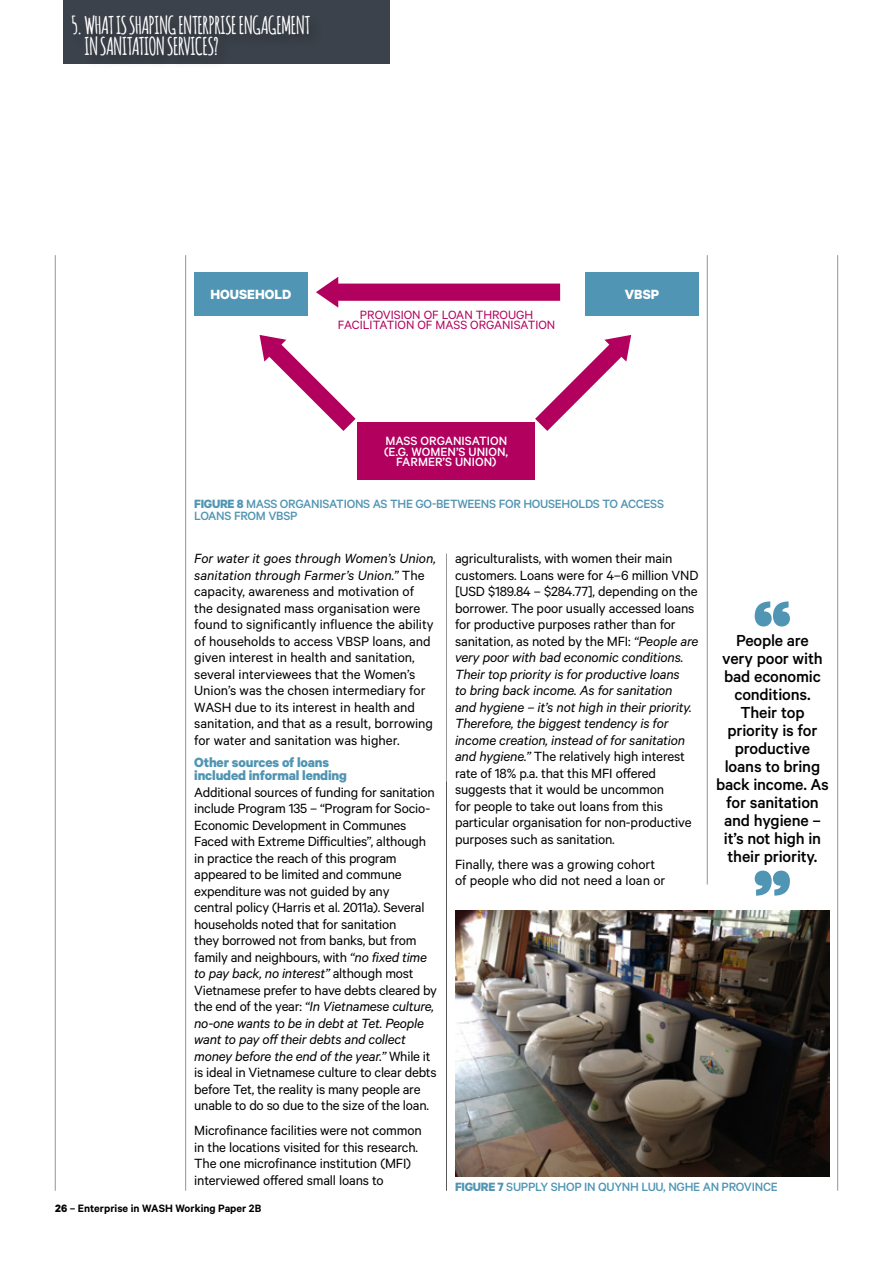
<style>
.page{position:relative;width:893px;height:1263px;background:#fff}
.page>*{position:absolute;margin:0;border:0;box-sizing:border-box;transform-origin:0 0}
.t1{font:700 24px "Amatic";letter-spacing:-.01em;color:#fff}
.t2{font:500 18px/18px "Calibre";letter-spacing:-.01em;color:#000;text-align:center}
.t3{font:15px/16.5px "Calibre";letter-spacing:-.01em;color:#000}
.t4{font:700 15px/13.5px "Calibre";letter-spacing:-.01em;color:#5095b3}
.t5{font:700 15px "Calibre";color:#fff}
.t6{font:500 13.5px "Calibre";letter-spacing:-.02em;color:#5095b3}
.t7{font:13.5px "Calibre";color:#b1005d}
.t8{font:500 13.5px/10.5px "Calibre";color:#fff}
.t9{font:700 13.5px "Calibre";letter-spacing:-.02em;color:#5095b3}
.t10{font:600 12px "Calibre";color:#000}
.s1{font-weight:500}
.s2{font-style:italic}
.s3{font-weight:700}
</style>
<div class="page">
<hr style="left:185px;top:255px;width:1px;height:936px;background:#939598">
<hr style="left:55px;top:255px;width:1px;height:936px;background:#939598">
<hr style="left:837px;top:255px;width:1px;height:936px;background:#939598">
<hr style="left:446px;top:553px;width:1px;height:638px;background:#939598">
<hr style="left:707px;top:255px;width:1px;height:629px;background:#939598">
<svg style="left:755px;top:601px;width:35px;height:25px"></svg>
<svg style="left:755px;top:870px;width:35px;height:26px"></svg>
<div style="left:64px;top:0;width:326px;height:64px;background:#3c424b"></div>
<div style="left:71px;top:15px;width:252px;height:55px;background:#000;opacity:.3"></div>
<img style="left:455px;top:911px;width:374px;height:266px">
<div style="left:194px;top:272px;width:114px;height:44px;background:#5095b3"></div>
<div style="left:585px;top:272px;width:114px;height:44px;background:#5095b3"></div>
<div style="left:357px;top:422px;width:178px;height:58px;background:#b1005d"></div>
<svg style="left:316px;top:277px;width:244px;height:31px"></svg>
<svg style="left:260px;top:335px;width:96px;height:96px"></svg>
<svg style="left:535px;top:335px;width:96px;height:96px"></svg>
<h1 class="t1" style="left:72px;top:8px;width:77px">5. WHAT IS SHAPING</h1>
<h1 class="t1" style="left:179px;top:8px;width:7px">ENTERPRISE</h1>
<h1 class="t1" style="left:239px;top:8px;width:8px">ENGAGE</h1>
<h1 class="t1" style="left:282px;top:8px;width:17px">MENT</h1>
<h1 class="t1" style="left:85px;top:29px;width:24px">IN SANITATION</h1>
<h1 class="t1" style="left:167px;top:29px;width:53px">SERVICES?</h1>
<p class="t5" style="left:211px;top:285px;width:82px">Household</p>
<p class="t5" style="left:625px;top:285px;width:36px">VBSP</p>
<p class="t7" style="left:360px;top:307px;width:15px">Provision</p>
<p class="t7" style="left:424px;top:307px;width:27px">of loan</p>
<p class="t7" style="left:476px;top:307px;width:10px">through</p>
<p class="t7" style="left:338px;top:317px;width:8px">facilitation</p>
<p class="t7" style="left:417px;top:317px;width:36px">of Mass</p>
<p class="t7" style="left:470px;top:317px;width:17px">Organisation</p>
<p class="t8" style="left:385px;top:435px;width:19px">MASS</p>
<p class="t8" style="left:421px;top:435px;width:33px">ORGANISA</p>
<p class="t8" style="left:479px;top:435px;width:28px">TION</p>
<p class="t8" style="left:384px;top:446px;width:56px">(E.G. WOMEN</p>
<p class="t8" style="left:396px;top:446px;width:114px;text-indent:60px">’S UNION,<br>FARMER’S UNION)</p>
<p class="t9" style="left:194px;top:495px;width:70px">Figure 8 <span class="s1">MASS</span></p>
<p class="t6" style="left:280px;top:496px;width:32px">ORGANISA</p>
<p class="t6" style="left:336px;top:496px;width:130px">TIONS AS THE GO-BETWEENS</p>
<p class="t6" style="left:499px;top:496px;width:153px">FOR HOUSEHOLDS TO ACCESS</p>
<p class="t6" style="left:194px;top:508px;width:23px">LOANS</p>
<p class="t6" style="left:234px;top:508px;width:64px">FROM VBSP</p>
<p class="t3" style="left:194px;top:550px;width:243px"><span class="s2">For water it goes through Women’s Union, sanitation through Farmer’s Union.”</span> The capacity, awareness and motivation of the designated mass organisation were found to significantly influence the ability of households to access VBSP loans, and given interest in health and sanitation, several interviewees that the Women’s Union’s was the chosen intermediary for WASH due to its interest in health and sanitation, and that as a result, borrowing for water and sanitation was higher.</p>
<p class="t4" style="left:194px;top:755px;width:154px">Other sources of loans included informal lending</p>
<p class="t3" style="left:194px;top:783px;width:244px">Additional sources of funding for sanitation include Program 135 – “Program for Socio-Economic Development in Communes Faced with Extreme Difficulties”, although in practice the reach of this program appeared to be limited and commune expenditure was not guided by any<br>central policy (Harris et al. 2011a). Several households noted that for sanitation<br>they borrowed not from banks, but from family and neighbours, with <span class="s2">“no fixed time to pay back, no interest”</span> although most Vietnamese prefer to have debts cleared by the end of the year: <span class="s2">“In Vietnamese culture, no-one wants to be in debt at Tet. People want to pay off their debts and collect money before the end of the year.”</span> While it is ideal in Vietnamese culture to clear debts before Tet, the reality is many people are unable to do so due to the size of the loan.</p>
<p class="t3" style="left:194px;top:1122px;width:229px">Microfinance facilities were not common in the locations visited for this research.<br>The one microfinance institution (MFI) interviewed offered small loans to</p>
<p class="t10" style="left:55px;top:1201px;width:208px"><span class="s3">26</span> – Enterprise in WASH Working Paper 2B</p>
<p class="t3" style="left:455px;top:550px;width:245px">agriculturalists, with women their main customers. Loans were for 4–6 million VND [USD $189.84 – $284.77], depending on the borrower. The poor usually accessed loans for productive purposes rather than for sanitation, as noted by the MFI: <span class="s2">“People are very poor with bad economic conditions.<br>Their top priority is for productive loans<br>to bring back income. As for sanitation<br>and hygiene – it’s not high in their priority.<br>Therefore, the biggest tendency is for income creation, instead of for sanitation and hygiene.”</span> The relatively high interest rate of 18% p.a. that this MFI offered suggests that it would be uncommon<br>for people to take out loans from this particular organisation for non-productive purposes such as sanitation.</p>
<p class="t3" style="left:455px;top:855px;width:212px">Finally, there was a growing cohort of people who did not need a loan or</p>
<p class="t2" style="left:716px;top:631px;width:114px">PEOPLE ARE<br>VERY POOR WITH<br>BAD ECONOMIC<br>CONDITIONS.<br>THEIR TOP<br>PRIORITY IS FOR<br>PRODUCTIVE<br>LOANS TO BRING<br>BACK INCOME. AS<br>FOR SANITATION<br>AND HYGIENE –<br>IT’S NOT HIGH IN<br>THEIR PRIORITY.</p>
<p class="t6" style="left:455px;top:1179px;width:323px"><span class="s3">Figure 7</span> SUPPLY SHOP IN QUYNH LUU, NGHE AN PROVINCE</p>
</div>
